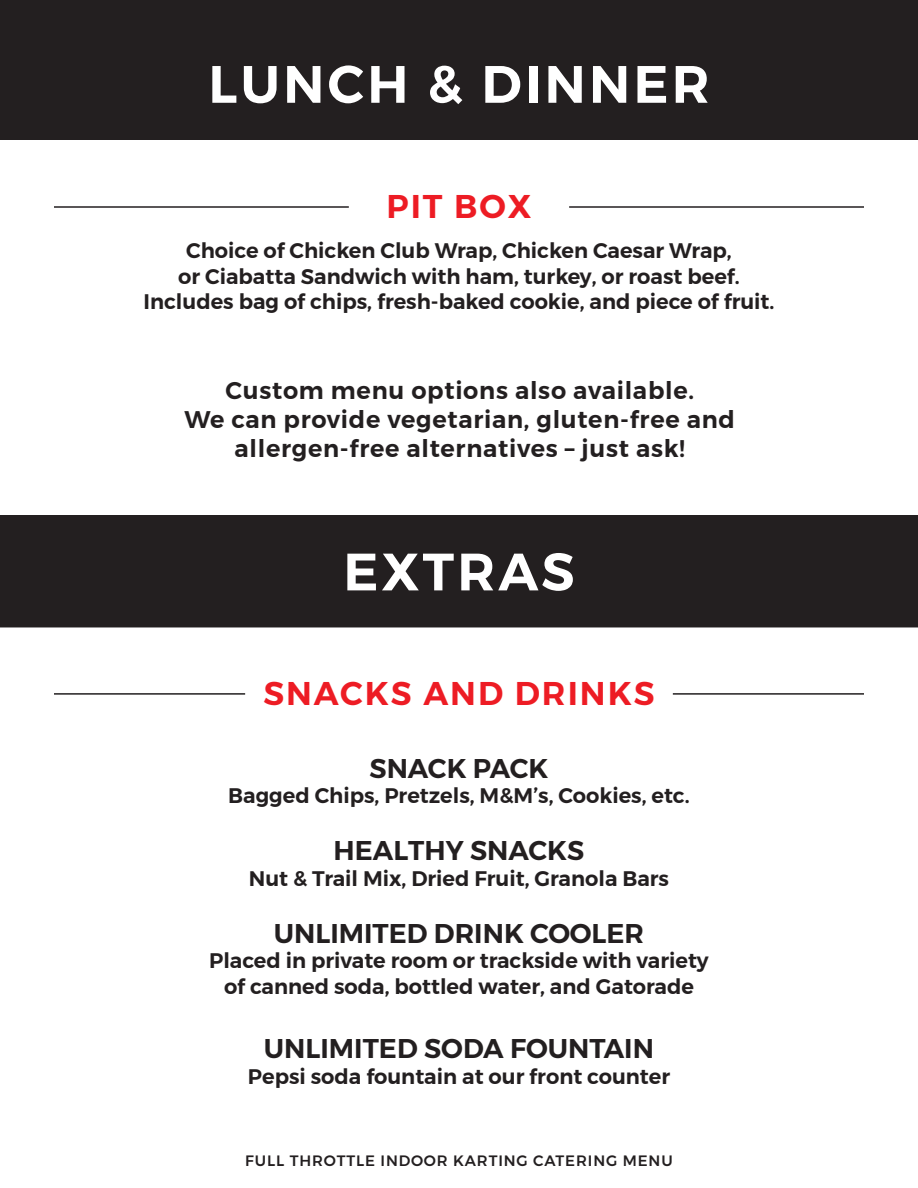
<style>
.page{position:relative;width:918px;height:1188px;background:#fff}
.page>*{position:absolute;margin:0;border:0;box-sizing:border-box;transform-origin:0 0}
.t1{font:600 52.5px "Montserrat";letter-spacing:.06em;color:#fff}
.t2{font:600 32.7px "Montserrat";letter-spacing:.06em;color:#ed1c24}
.t3{font:600 27px "Montserrat";color:#231f20}
.t4{font:600 24px "Montserrat";letter-spacing:.03em;color:#231f20}
.t5{font:600 21px "Montserrat";color:#231f20}
.t6{font:500 15px "Montserrat";letter-spacing:.06em;color:#231f20}
</style>
<div class="page">
<div style="left:0;top:515px;width:918px;height:112px;background:#231f20"></div>
<div style="left:0;top:0;width:918px;height:140px;background:#231f20"></div>
<hr style="left:54px;top:206px;width:295px;height:2px;background:#231f20">
<hr style="left:54px;top:693px;width:191px;height:2px;background:#231f20">
<hr style="left:569px;top:206px;width:295px;height:2px;background:#231f20">
<hr style="left:673px;top:693px;width:191px;height:2px;background:#231f20">
<p class="t1" style="left:208px;top:43px;width:503px">LUNCH &amp; DINNER</p>
<p class="t2" style="left:387px;top:181px;width:146px">PIT BOX</p>
<p class="t5" style="left:186px;top:234px;width:547px">Choice of Chicken Club Wrap, Chicken Caesar Wrap,</p>
<p class="t5" style="left:178px;top:260px;width:563px">or Ciabatta Sandwich with ham, turkey, or roast beef.</p>
<p class="t5" style="left:143px;top:285px;width:633px">Includes bag of chips, fresh-baked cookie, and piece of fruit.</p>
<p class="t4" style="left:226px;top:372px;width:470px">Custom menu options also available.</p>
<p class="t4" style="left:185px;top:400px;width:552px">We can provide vegetarian, gluten-free and</p>
<p class="t4" style="left:235px;top:429px;width:452px">allergen-free alternatives – just ask!</p>
<p class="t1" style="left:343px;top:530px;width:233px">EXTRAS</p>
<p class="t2" style="left:263px;top:668px;width:393px">SNACKS AND DRINKS</p>
<p class="t3" style="left:370px;top:747px;width:180px">SNACK PACK</p>
<p class="t5" style="left:228px;top:779px;width:463px">Bagged Chips, Pretzels, M&amp;M’s, Cookies, etc.</p>
<p class="t3" style="left:334px;top:830px;width:252px">HEALTHY SNACKS</p>
<p class="t5" style="left:249px;top:862px;width:422px">Nut &amp; Trail Mix, Dried Fruit, Granola Bars</p>
<p class="t3" style="left:274px;top:912px;width:372px">UNLIMITED DRINK COOLER</p>
<p class="t5" style="left:209px;top:944px;width:501px">Placed in private room or trackside with variety</p>
<p class="t5" style="left:224px;top:970px;width:471px">of canned soda, bottled water, and Gatorade</p>
<p class="t3" style="left:264px;top:1028px;width:392px">UNLIMITED SODA FOUNTAIN</p>
<p class="t5" style="left:248px;top:1060px;width:424px">Pepsi soda fountain at our front counter</p>
<p class="t6" style="left:245px;top:1149px;width:429px">FULL THROTTLE INDOOR KARTING CATERING MENU</p>
</div>
